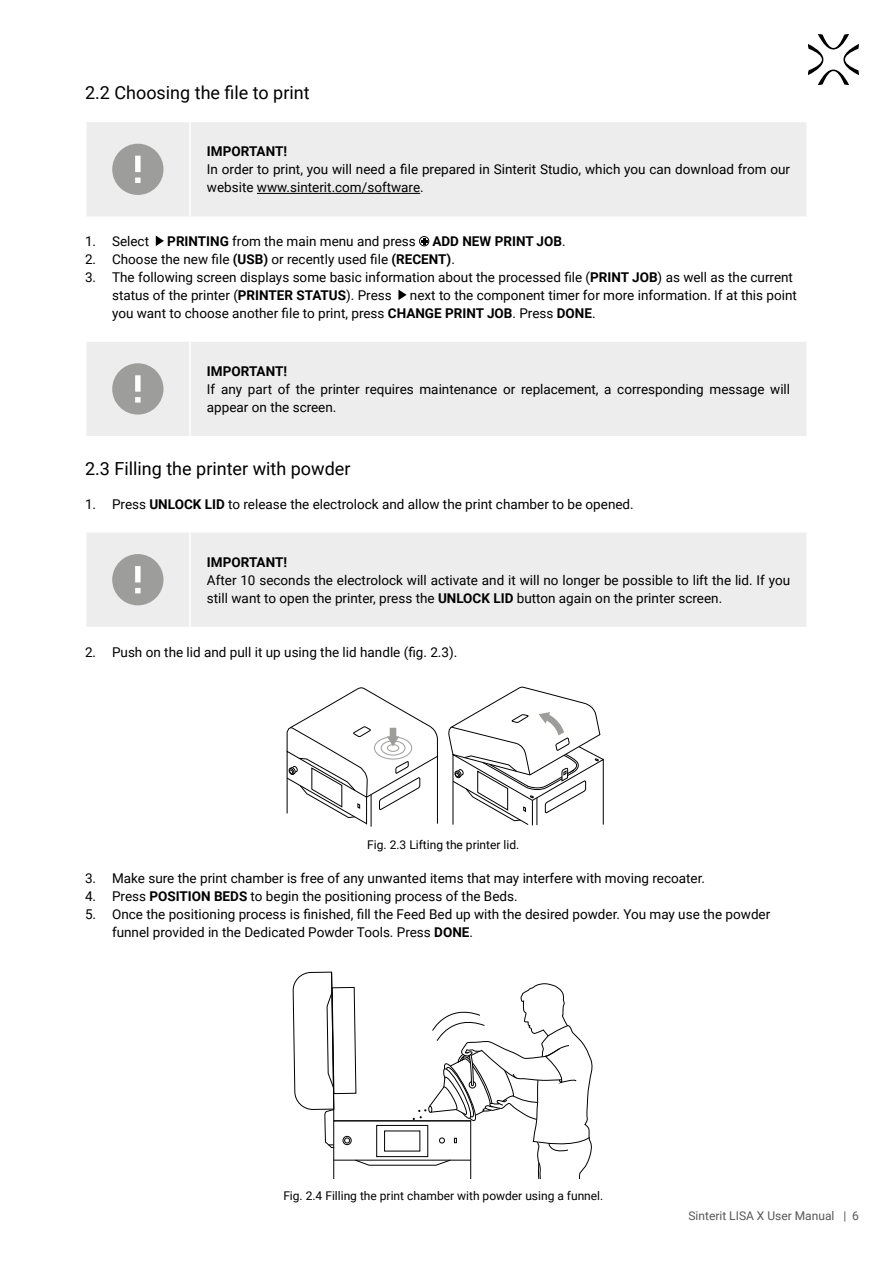
<style>
.page{position:relative;width:893px;height:1263px;background:#fff}
.page>*{position:absolute;margin:0;border:0;box-sizing:border-box;transform-origin:0 0}
.t1{font:18px "Roboto";color:#000}
.t2{font:13.5px/18px "Roboto";color:#000}
.t3{font:700 13.5px "Roboto";color:#000}
.t4{font:12px "Roboto";color:#000}
.t5{font:12px "Roboto";color:#575756}
.s1{font-weight:700}
</style>
<div class="page">
<svg style="left:808px;top:34px;width:51px;height:51px"></svg>
<div style="left:87px;top:122px;width:719px;height:94px;background:#ededed"></div>
<hr style="left:189px;top:122px;width:2px;height:94px;background:#fff">
<div style="left:112px;top:144px;width:51px;height:51px;background:#9d9d9c;border-radius:50%"></div>
<svg style="left:135px;top:156px;width:6px;height:27px"></svg>
<hr style="left:257px;top:193px;width:163px;height:1px;background:#000">
<svg style="left:156px;top:236px;width:8px;height:10px"></svg>
<svg style="left:421px;top:238px;width:6px;height:6px"></svg>
<div style="left:419px;top:236px;width:10px;height:10px;border:1px solid #000;border-radius:50%"></div>
<svg style="left:398px;top:290px;width:9px;height:10px"></svg>
<div style="left:87px;top:342px;width:719px;height:94px;background:#ededed"></div>
<hr style="left:189px;top:342px;width:2px;height:94px;background:#fff">
<div style="left:112px;top:363px;width:51px;height:52px;background:#9d9d9c;border-radius:50%"></div>
<svg style="left:135px;top:375px;width:6px;height:28px"></svg>
<div style="left:87px;top:533px;width:719px;height:94px;background:#ededed"></div>
<hr style="left:189px;top:533px;width:2px;height:94px;background:#fff">
<div style="left:112px;top:554px;width:51px;height:51px;background:#9d9d9c;border-radius:50%"></div>
<svg style="left:135px;top:566px;width:6px;height:27px"></svg>
<hr style="left:371px;top:794px;width:1px;height:32px;background:#000">
<svg style="left:286px;top:687px;width:152px;height:138px"></svg>
<svg style="left:448px;top:686px;width:156px;height:140px"></svg>
<svg style="left:293px;top:971px;width:300px;height:207px"></svg>
<h1 class="t1" style="left:85px;top:80px;width:226px">2.2 Choosing the file to print</h1>
<p class="t3" style="left:207px;top:142px;width:82px">IMPORTANT!</p>
<p class="t2" style="left:207px;top:160px;width:585px">In order to print, you will need a file prepared in Sinterit Studio, which you can download from our website www.sinterit.com/software.</p>
<p class="t2" style="left:85px;top:232px;width:66px">1. Select</p>
<p class="t2" style="left:167px;top:232px;width:400px"><span class="s1">PRINTING</span> from the main menu and press <span class="s1">ADD NEW PRINT JOB</span>.</p>
<p class="t2" style="left:85px;top:250px;width:371px">2. Choose the new file <span class="s1">(USB)</span> or recently used file <span class="s1">(RECENT)</span>.</p>
<p class="t2" style="left:112px;top:268px;width:682px;text-indent:-27px">3. The following screen displays some basic information about the processed file (<span class="s1">PRINT JOB</span>) as well as the current status of the printer (<span class="s1">PRINTER STATUS</span>). Press</p>
<p class="t2" style="left:112px;top:286px;width:686px;text-indent:298px">next to the component timer for more information. If at this point you want to choose another file to print, press <span class="s1">CHANGE PRINT JOB</span>. Press <span class="s1">DONE</span>.</p>
<p class="t3" style="left:207px;top:362px;width:82px">IMPORTANT!</p>
<p class="t2" style="left:207px;top:380px;width:585px">If any part of the printer requires maintenance or replacement, a corresponding message will appear on the screen.</p>
<h1 class="t1" style="left:85px;top:456px;width:267px">2.3 Filling the printer with powder</h1>
<p class="t2" style="left:85px;top:495px;width:550px">1. Press <span class="s1">UNLOCK LID</span> to release the electrolock and allow the print chamber to be opened.</p>
<p class="t3" style="left:207px;top:552px;width:82px">IMPORTANT!</p>
<p class="t2" style="left:207px;top:570px;width:585px">After 10 seconds the electrolock will activate and it will no longer be possible to lift the lid. If you still want to open the printer, press the <span class="s1">UNLOCK LID</span> button again on the printer screen.</p>
<p class="t2" style="left:85px;top:642px;width:374px">2. Push on the lid and pull it up using the lid handle (fig. 2.3).</p>
<p class="t4" style="left:367px;top:836px;width:154px">Fig. 2.3 Lifting the printer lid.</p>
<p class="t2" style="left:85px;top:869px;width:621px">3. Make sure the print chamber is free of any unwanted items that may interfere with moving recoater.</p>
<p class="t2" style="left:85px;top:887px;width:434px">4. Press <span class="s1">POSITION BEDS</span> to begin the positioning process of the Beds.</p>
<p class="t2" style="left:112px;top:905px;width:660px;text-indent:-27px">5. Once the positioning process is finished, fill the Feed Bed up with the desired powder. You may use the powder funnel provided in the Dedicated Powder Tools. Press <span class="s1">DONE</span>.</p>
<p class="t4" style="left:283px;top:1187px;width:322px">Fig. 2.4 Filling the print chamber with powder using a funnel.</p>
<p class="t5" style="left:688px;top:1208px;width:172px">Sinterit LISA X User Manual | 6</p>
</div>
